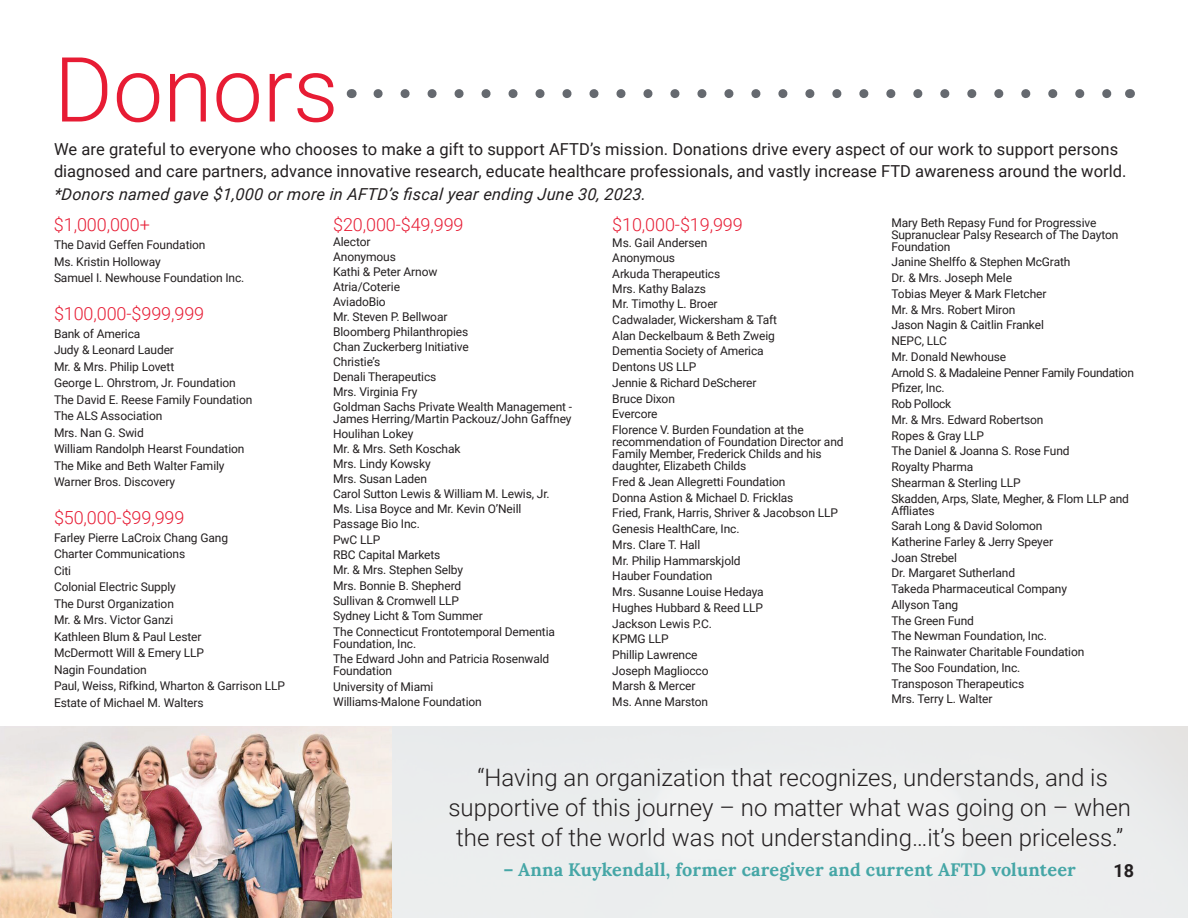
<style>
.page{position:relative;width:1188px;height:918px;background:#fff}
.page>*{position:absolute;margin:0;border:0;box-sizing:border-box;transform-origin:0 0}
.t1{font:300 90px "Roboto";color:#e71c34}
.t2{font:300 24px/30px "Roboto";color:#231f20;text-align:center}
.t3{font:300 18px "Roboto";letter-spacing:-.005em;color:#e71c34}
.t4{font:700 18px "Lora";letter-spacing:.01em;color:#45a6a6}
.t5{font:700 18px "Roboto";color:#231f20}
.t6{font:16.5px/22.5px "Roboto";color:#231f20}
.t7{font:italic 16.5px "Roboto";letter-spacing:.015em;color:#231f20}
.t8{font:12px/15.8px "Roboto";letter-spacing:-.01em;color:#231f20}
</style>
<div class="page">
<svg style="left:378px;top:89px;width:734px;height:9px"></svg>
<img style="left:0;top:727px;width:392px;height:191px">
<h1 class="t1" style="left:54px;top:26px;width:286px">Donors</h1>
<p class="t6" style="left:54px;top:137px;width:1074px">We are grateful to everyone who chooses to make a gift to support AFTD’s mission. Donations drive every aspect of our work to support persons diagnosed and care partners, advance innovative research, educate healthcare professionals, and vastly increase FTD awareness around the world.</p>
<h3 class="t7" style="left:54px;top:182px;width:595px">*Donors named gave $1,000 or more in AFTD’s fiscal year ending June 30, 2023.</h3>
<h3 class="t3" style="left:54px;top:212px;width:97px">$1,000,000+</h3>
<p class="t8" style="left:54px;top:236px;width:192px;line-height:16.5px">The David Geffen Foundation<br>Ms. Kristin Holloway<br>Samuel I. Newhouse Foundation Inc.</p>
<h3 class="t3" style="left:54px;top:301px;width:152px">$100,000-$999,999</h3>
<p class="t8" style="left:54px;top:325px;width:200px;line-height:16.5px">Bank of America<br>Judy &amp; Leonard Lauder<br>Mr. &amp; Mrs. Philip Lovett<br>George L. Ohrstrom, Jr. Foundation<br>The David E. Reese Family Foundation<br>The ALS Association<br>Mrs. Nan G. Swid<br>William Randolph Hearst Foundation<br>The Mike and Beth Walter Family<br>Warner Bros. Discovery</p>
<h3 class="t3" style="left:54px;top:505px;width:132px">$50,000-$99,999</h3>
<p class="t8" style="left:54px;top:529px;width:233px;line-height:16.5px">Farley Pierre LaCroix Chang Gang<br>Charter Communications<br>Citi<br>Colonial Electric Supply<br>The Durst Organization<br>Mr. &amp; Mrs. Victor Ganzi<br>Kathleen Blum &amp; Paul Lester<br>McDermott Will &amp; Emery LLP<br>Nagin Foundation<br>Paul, Weiss, Rifkind, Wharton &amp; Garrison LLP<br>Estate of Michael M. Walters</p>
<h3 class="t3" style="left:333px;top:212px;width:132px">$20,000-$49,999</h3>
<p class="t8" style="left:333px;top:234px;width:241px;line-height:15px">Alector<br>Anonymous<br>Kathi &amp; Peter Arnow<br>Atria/Coterie<br>AviadoBio<br>Mr. Steven P. Bellwoar<br>Bloomberg Philanthropies<br>Chan Zuckerberg Initiative<br>Christie’s<br>Denali Therapeutics<br>Mrs. Virginia Fry<br>Goldman Sachs Private Wealth Management -</p>
<p class="t8" style="left:333px;top:411px;width:240px;line-height:15.1px">James Herring/Martin Packouz/John Gaffney<br>Houlihan Lokey<br>Mr. &amp; Mrs. Seth Koschak<br>Mrs. Lindy Kowsky<br>Mrs. Susan Laden<br>Carol Sutton Lewis &amp; William M. Lewis, Jr.<br>Ms. Lisa Boyce and Mr. Kevin O’Neill<br>Passage Bio Inc.<br>PwC LLP<br>RBC Capital Markets<br>Mr. &amp; Mrs. Stephen Selby<br>Mrs. Bonnie B. Shepherd<br>Sullivan &amp; Cromwell LLP<br>Sydney Licht &amp; Tom Summer<br>The Connecticut Frontotemporal Dementia</p>
<p class="t8" style="left:333px;top:636px;width:218px;line-height:15.3px">Foundation, Inc.<br>The Edward John and Patricia Rosenwald</p>
<p class="t8" style="left:333px;top:663px;width:150px;line-height:15.3px">Foundation<br>University of Miami<br>Williams-Malone Foundation</p>
<h3 class="t3" style="left:612px;top:212px;width:132px">$10,000-$19,999</h3>
<p class="t8" style="left:612px;top:235px;width:193px">Ms. Gail Andersen<br>Anonymous<br>Arkuda Therapeutics<br>Mrs. Kathy Balazs<br>Mr. Timothy L. Broer<br>Cadwalader, Wickersham &amp; Taft<br>Alan Deckelbaum &amp; Beth Zweig<br>Dementia Society of America<br>Dentons US LLP<br>Jennie &amp; Richard DeScherer<br>Bruce Dixon<br>Evercore<br>Florence V. Burden Foundation at the</p>
<p class="t8" style="left:612px;top:435px;width:233px;line-height:12px">recommendation of Foundation Director and<br>Family Member, Frederick Childs and his daughter, Elizabeth Childs</p>
<p class="t8" style="left:612px;top:473px;width:227px">Fred &amp; Jean Allegretti Foundation<br>Donna Astion &amp; Michael D. Fricklas<br>Fried, Frank, Harris, Shriver &amp; Jacobson LLP<br>Genesis HealthCare, Inc.<br>Mrs. Clare T. Hall<br>Mr. Philip Hammarskjold<br>Hauber Foundation<br>Mrs. Susanne Louise Hedaya<br>Hughes Hubbard &amp; Reed LLP<br>Jackson Lewis P.C.<br>KPMG LLP<br>Phillip Lawrence<br>Joseph Magliocco<br>Marsh &amp; Mercer<br>Ms. Anne Marston</p>
<p class="t8" style="left:891px;top:216px;width:228px;line-height:12px">Mary Beth Repasy Fund for Progressive<br>Supranuclear Palsy Research of The Dayton<br>Foundation</p>
<p class="t8" style="left:891px;top:254px;width:244px">Janine Shelffo &amp; Stephen McGrath<br>Dr. &amp; Mrs. Joseph Mele<br>Tobias Meyer &amp; Mark Fletcher<br>Mr. &amp; Mrs. Robert Miron<br>Jason Nagin &amp; Caitlin Frankel<br>NEPC, LLC<br>Mr. Donald Newhouse<br>Arnold S. &amp; Madaleine Penner Family Foundation<br>Pfizer, Inc.<br>Rob Pollock<br>Mr. &amp; Mrs. Edward Robertson<br>Ropes &amp; Gray LLP<br>The Daniel &amp; Joanna S. Rose Fund<br>Royalty Pharma<br>Shearman &amp; Sterling LLP<br>Skadden, Arps, Slate, Megher, &amp; Flom LLP and</p>
<p class="t8" style="left:891px;top:502px;width:194px">Affliates<br>Sarah Long &amp; David Solomon<br>Katherine Farley &amp; Jerry Speyer<br>Joan Strebel<br>Dr. Margaret Sutherland<br>Takeda Pharmaceutical Company<br>Allyson Tang<br>The Green Fund<br>The Newman Foundation, Inc.<br>The Rainwater Charitable Foundation<br>The Soo Foundation, Inc.<br>Transposon Therapeutics<br>Mrs. Terry L. Walter</p>
<h2 class="t2" style="left:448px;top:762px;width:684px">“Having an organization that recognizes, understands, and is supportive of this journey – no matter what was going on – when the rest of the world was not understanding…it’s been priceless.”</h2>
<h3 class="t4" style="left:503px;top:858px;width:574px">– Anna Kuykendall, former caregiver and current AFTD volunteer</h3>
<h3 class="t5" style="left:1113px;top:858px;width:22px">18</h3>
</div>
